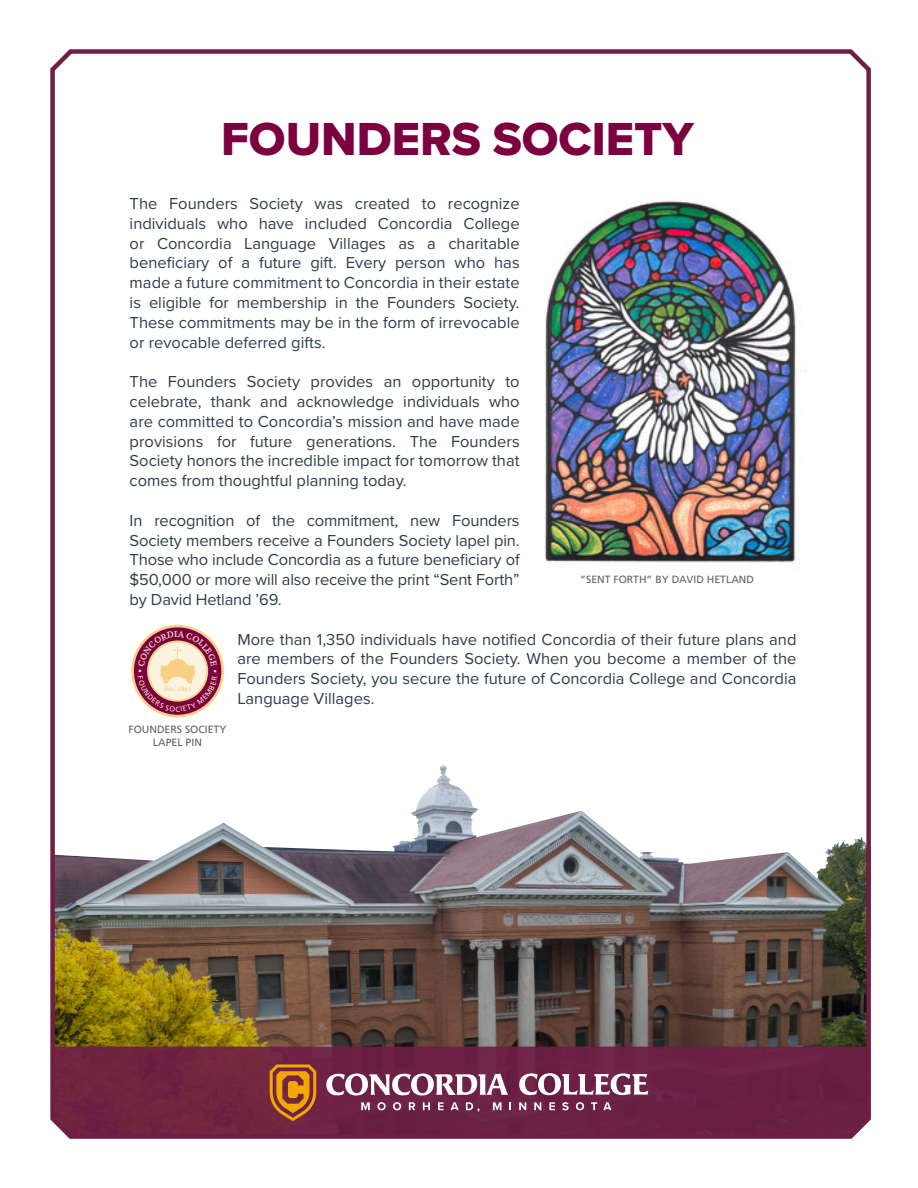
<style>
.page{position:relative;width:918px;height:1188px;background:#fff}
.page>*{position:absolute;margin:0;border:0;box-sizing:border-box;transform-origin:0 0}
.t1{font:48px "Proxima Nova Extrabld";color:#7c0040}
.t2{font:16.5px/19.8px "Proxima Nova";color:#2f3e48;text-align:justify}
.t3{font:10.5px/12.6px "Frutiger LT Pro";color:#5b6268;text-align:center}
.t4{font:500 6.9px "Absara OT";letter-spacing:.01em;color:#f6d185}
</style>
<div class="page">
<img style="left:50px;top:49px;width:821px;height:1090px">
<svg style="left:326px;top:1074px;width:182px;height:22px"></svg>
<svg style="left:519px;top:1073px;width:129px;height:22px"></svg>
<svg style="left:270px;top:1064px;width:46px;height:57px;background:#b26521"></svg>
<svg style="left:361px;top:1102px;width:9px;height:8px"></svg>
<svg style="left:377px;top:1102px;width:9px;height:8px"></svg>
<svg style="left:393px;top:1102px;width:8px;height:8px"></svg>
<svg style="left:409px;top:1102px;width:6px;height:8px"></svg>
<svg style="left:423px;top:1102px;width:7px;height:8px"></svg>
<svg style="left:438px;top:1102px;width:6px;height:8px"></svg>
<svg style="left:451px;top:1102px;width:8px;height:8px"></svg>
<svg style="left:466px;top:1102px;width:13px;height:10px"></svg>
<svg style="left:493px;top:1102px;width:8px;height:8px"></svg>
<svg style="left:519px;top:1102px;width:7px;height:8px"></svg>
<svg style="left:534px;top:1102px;width:7px;height:8px"></svg>
<svg style="left:549px;top:1102px;width:6px;height:8px"></svg>
<svg style="left:562px;top:1102px;width:7px;height:8px"></svg>
<svg style="left:576px;top:1102px;width:8px;height:8px"></svg>
<svg style="left:591px;top:1102px;width:6px;height:8px"></svg>
<svg style="left:603px;top:1102px;width:8px;height:8px"></svg>
<svg style="left:138px;top:631px;width:80px;height:81px;background:#c4868c"></svg>
<p class="t1" style="left:221px;top:103px;width:474px">FOUNDERS SOCIETY</p>
<p class="t2" style="left:130px;top:193px;width:392px">The Founders Society was created to recognize individuals who have included Concordia College or Concordia Language Villages as a charitable beneficiary of a future gift. Every person who has made a future commitment to Concordia in their estate is eligible for membership in the Founders Society.<br>These commitments may be in the form of irrevocable or revocable deferred gifts.</p>
<p class="t2" style="left:130px;top:371px;width:392px">The Founders Society provides an opportunity to celebrate, thank and acknowledge individuals who are committed to Concordia’s mission and have made provisions for future generations. The Founders Society honors the incredible impact for tomorrow that comes from thoughtful planning today.</p>
<p class="t2" style="left:130px;top:510px;width:392px">In recognition of the commitment, new Founders Society members receive a Founders Society lapel pin.<br>Those who include Concordia as a future beneficiary of $50,000 or more will also receive the print “Sent Forth” by David Hetland ’69.</p>
<p class="t2" style="left:237px;top:629px;width:561px">More than 1,350 individuals have notified Concordia of their future plans and are members of the Founders Society. When you become a member of the Founders Society, you secure the future of Concordia College and Concordia Language Villages.</p>
<p class="t3" style="left:580px;top:573px;width:175px">“SENT FORTH” BY DAVID HETLAND</p>
<p class="t4" style="left:164px;top:685px;width:29px">Est. 1891</p>
<p class="t3" style="left:128px;top:723px;width:100px">FOUNDERS SOCIETY<br>LAPEL PIN</p>
</div>
